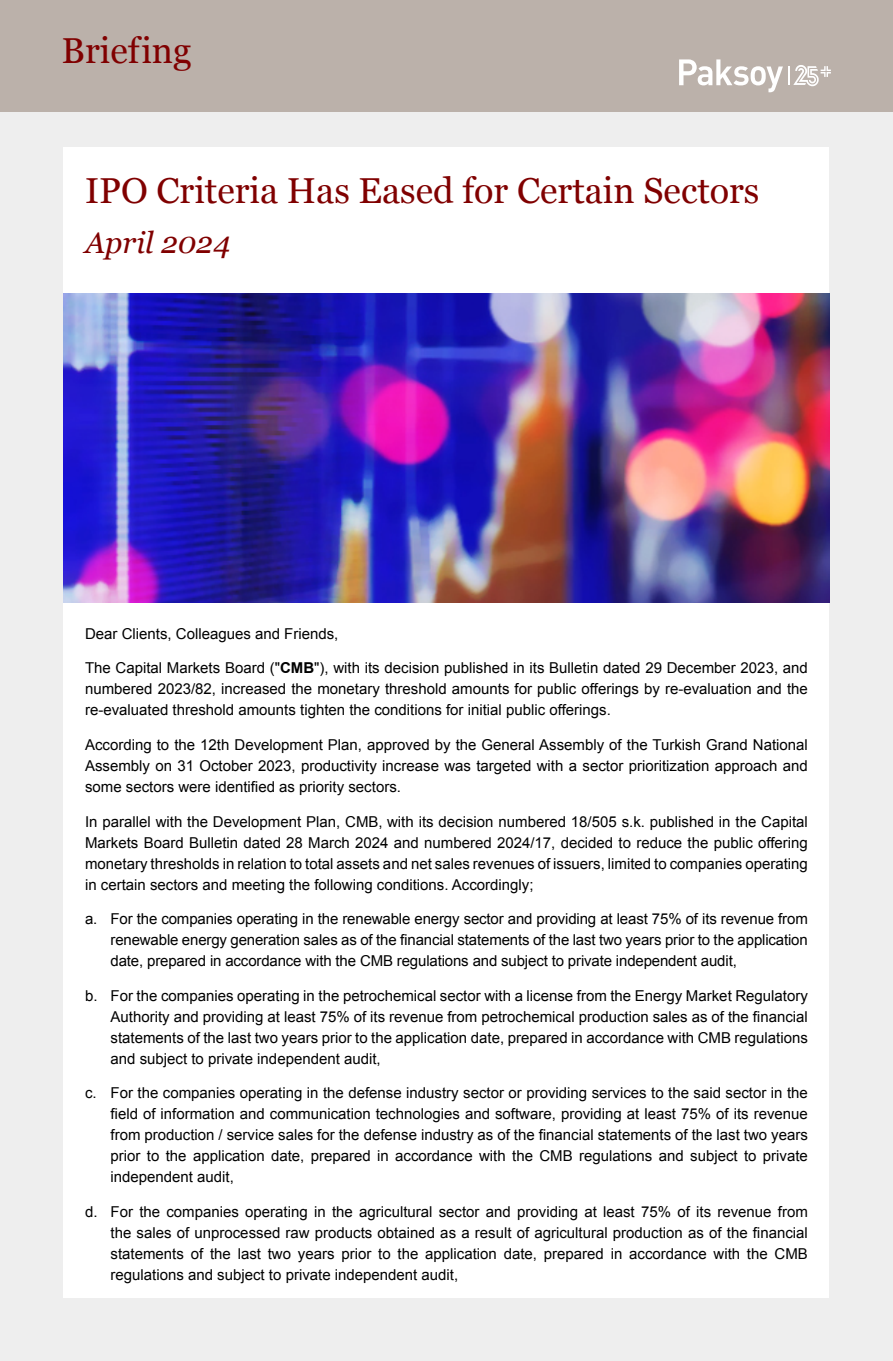
<style>
.page{position:relative;width:893px;height:1361px;background:#eee}
.page>*{position:absolute;margin:0;border:0;box-sizing:border-box;transform-origin:0 0}
.t1{font:36px "Georgia";color:#800000}
.t2{font:italic 30px "Georgia";color:#800000}
.t3{font:15px/21px "Arial";color:#000;text-align:justify}
.s1{font-weight:700}
</style>
<div class="page">
<div style="left:0;top:0;width:893px;height:112px;background:#bbb1aa"></div>
<div style="left:64px;top:147px;width:765px;height:1150px;background:#fff"></div>
<img style="left:64px;top:294px;width:765px;height:308px">
<svg style="left:679px;top:59px;width:152px;height:33px"></svg>
<h1 class="t1" style="left:62px;top:25px;width:131px">Briefing</h1>
<h1 class="t1" style="left:85px;top:165px;width:676px">IPO Criteria Has Eased for Certain Sectors</h1>
<h2 class="t2" style="left:85px;top:221px;width:146px">April 2024</h2>
<p class="t3" style="left:85px;top:623px;width:255px">Dear Clients, Colleagues and Friends,</p>
<p class="t3" style="left:85px;top:658px;width:724px">The Capital Markets Board ("<span class="s1">CMB</span>"), with its decision published in its Bulletin dated 29 December 2023, and numbered 2023/82, increased the monetary threshold amounts for public offerings by re-evaluation and the re-evaluated threshold amounts tighten the conditions for initial public offerings.</p>
<p class="t3" style="left:85px;top:734px;width:724px">According to the 12th Development Plan, approved by the General Assembly of the Turkish Grand National Assembly on 31 October 2023, productivity increase was targeted with a sector prioritization approach and some sectors were identified as priority sectors.</p>
<p class="t3" style="left:85px;top:811px;width:724px">In parallel with the Development Plan, CMB, with its decision numbered 18/505 s.k. published in the Capital Markets Board Bulletin dated 28 March 2024 and numbered 2024/17, decided to reduce the public offering monetary thresholds in relation to total assets and net sales revenues of issuers, limited to companies operating in certain sectors and meeting the following conditions. Accordingly;</p>
<p class="t3" style="left:111px;top:908px;width:699px;text-indent:-26px">a. For the companies operating in the renewable energy sector and providing at least 75% of its revenue from renewable energy generation sales as of the financial statements of the last two years prior to the application date, prepared in accordance with the CMB regulations and subject to private independent audit,</p>
<p class="t3" style="left:111px;top:985px;width:699px;text-indent:-26px">b. For the companies operating in the petrochemical sector with a license from the Energy Market Regulatory Authority and providing at least 75% of its revenue from petrochemical production sales as of the financial statements of the last two years prior to the application date, prepared in accordance with CMB regulations and subject to private independent audit,</p>
<p class="t3" style="left:111px;top:1082px;width:699px;text-indent:-26px">c. For the companies operating in the defense industry sector or providing services to the said sector in the field of information and communication technologies and software, providing at least 75% of its revenue from production / service sales for the defense industry as of the financial statements of the last two years prior to the application date, prepared in accordance with the CMB regulations and subject to private independent audit,</p>
<p class="t3" style="left:111px;top:1201px;width:699px;text-indent:-26px">d. For the companies operating in the agricultural sector and providing at least 75% of its revenue from the sales of unprocessed raw products obtained as a result of agricultural production as of the financial statements of the last two years prior to the application date, prepared in accordance with the CMB regulations and subject to private independent audit,</p>
</div>
